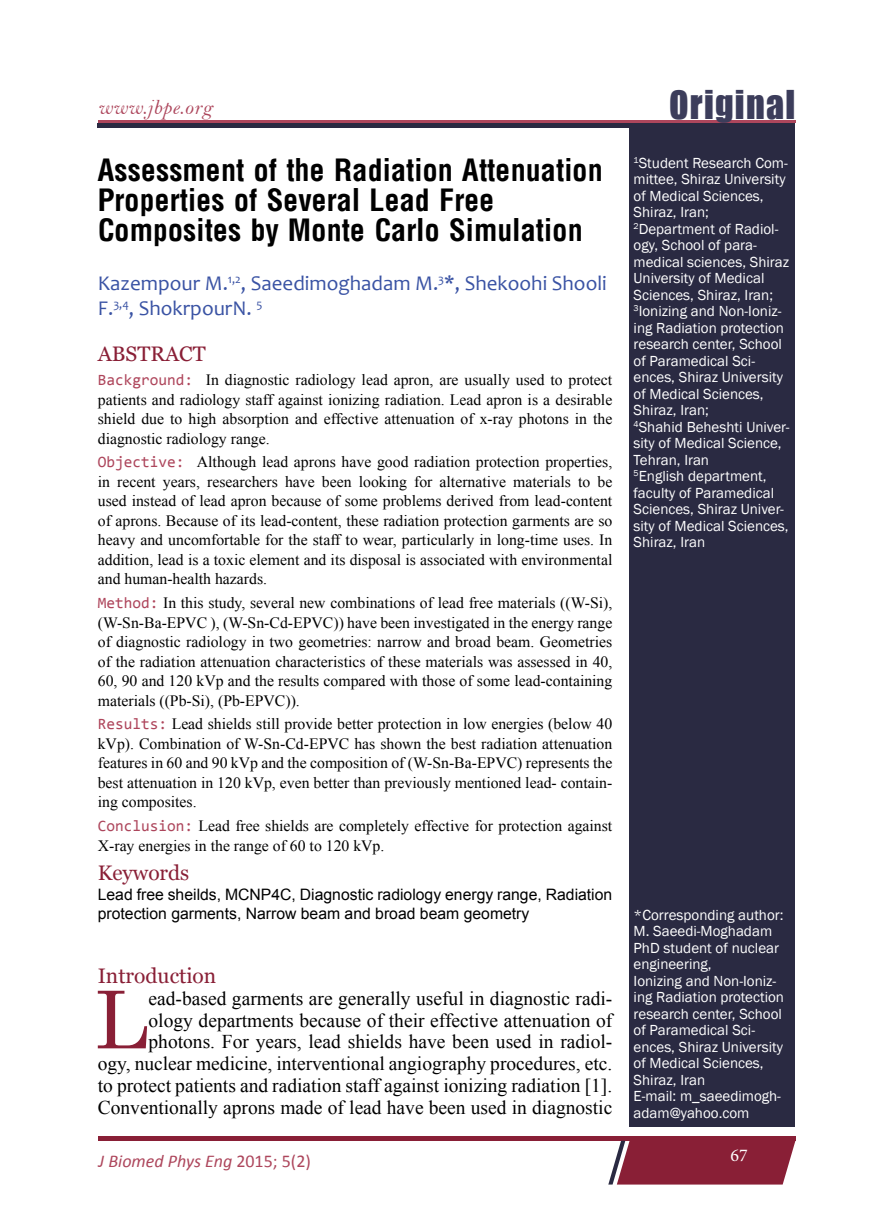
<style>
.page{position:relative;width:893px;height:1212px;background:#fff}
.page>*{position:absolute;margin:0;border:0;box-sizing:border-box;transform-origin:0 0}
.t1{font:79.8px "Century Schoolbook";color:#891f36}
.t2{font:40.5px "Billboard";letter-spacing:.03em;color:#3c3d5b}
.t3{font:700 30px/30px "Arena Condensed";color:#000}
.t4{font:21px/25.2px "Candara";color:#3a53a4}
.t5{font:21px "Georgia";color:#891f36}
.t6{font:21px "Bell MT Italic";letter-spacing:.03em;color:#ad465c}
.t7{font:19.5px/21.8px "Times New Roman";color:#000;text-align:right}
.t8{font:italic 18px "Calibri";color:#ad465c}
.t9{font:18px "Minion Pro";color:#fff}
.t10{font:15.75px/19.5px "Times New Roman";color:#000;text-align:justify}
.t11{font:15.75px/19.5px "Arial";color:#000}
.t12{font:15px/16.5px "Franklin Gothic";color:#fff}
.s1{font-family:"Consolas";color:#ae455b}
.s2{font-family:"Consolas";color:#ad465c}
.s3{font-style:normal}
</style>
<div class="page">
<div style="left:98px;top:1136px;width:697px;height:5px;background:#891f36"></div>
<svg style="left:608px;top:1141px;width:187px;height:43px;background:#913348"></svg>
<hr style="left:98px;top:120px;width:698px;height:2px;background:#ad465c">
<div style="left:629px;top:126px;width:166px;height:1001px;background:#2a2a42"></div>
<div style="left:98px;top:123px;width:697px;height:5px;background:#2a2a42"></div>
<h3 class="t6" style="left:98px;top:94px;width:116px">www.jbpe.org</h3>
<h3 class="t3" style="left:98px;top:155px;width:507px">Assessment of the Radiation Attenuation<br>Properties of Several Lead Free<br>Composites by Monte Carlo Simulation</h3>
<h3 class="t4" style="left:98px;top:270px;width:510px">Kazempour M.<sup>1,2</sup>, Saeedimoghadam M.<sup>3</sup>*, Shekoohi Shooli<br>F.<sup>3,4</sup>, ShokrpourN. <sup>5</sup></h3>
<h3 class="t5" style="left:98px;top:341px;width:109px">ABSTRACT</h3>
<p class="t10" style="left:98px;top:370px;width:516px"><span class="s1">Background:</span> In diagnostic radiology lead apron, are usually used to protect patients and radiology staff against ionizing radiation. Lead apron is a desirable shield due to high absorption and effective attenuation of x-ray photons in the diagnostic radiology range.</p>
<p class="t10" style="left:98px;top:452px;width:516px"><span class="s2">Objective</span><span class="s1">:</span> Although lead aprons have good radiation protection properties, in recent years, researchers have been looking for alternative materials to be used instead of lead apron because of some problems derived from lead-content of aprons. Because of its lead-content, these radiation protection garments are so heavy and uncomfortable for the staff to wear, particularly in long-time uses. In addition, lead is a toxic element and its disposal is associated with environmental and human-health hazards.</p>
<p class="t10" style="left:98px;top:593px;width:516px"><span class="s1">Method:</span> In this study, several new combinations of lead free materials ((W-Si), (W-Sn-Ba-EPVC ), (W-Sn-Cd-EPVC)) have been investigated in the energy range of diagnostic radiology in two geometries: narrow and broad beam. Geometries of the radiation attenuation characteristics of these materials was assessed in 40, 60, 90 and 120 kVp and the results compared with those of some lead-containing materials ((Pb-Si), (Pb-EPVC)).</p>
<p class="t10" style="left:98px;top:714px;width:516px"><span class="s1">Results:</span> Lead shields still provide better protection in low energies (below 40 kVp). Combination of W-Sn-Cd-EPVC has shown the best radiation attenuation features in 60 and 90 kVp and the composition of (W-Sn-Ba-EPVC) represents the best attenuation in 120 kVp, even better than previously mentioned lead- contain&shy;ing composites.</p>
<p class="t10" style="left:98px;top:816px;width:516px"><span class="s2">Conclusion:</span> Lead free shields are completely effective for protection against<br>X-ray energies in the range of 60 to 120 kVp.</p>
<h3 class="t5" style="left:98px;top:860px;width:93px">Keywords</h3>
<p class="t11" style="left:98px;top:884px;width:516px">Lead free sheilds, MCNP4C, Diagnostic radiology energy range, Radiation protection garments, Narrow beam and broad beam geometry</p>
<h3 class="t5" style="left:98px;top:963px;width:120px">Introduction</h3>
<h1 class="t1" style="left:95px;top:970px;width:55px">L</h1>
<p class="t7" style="left:98px;top:987px;width:516px">ead-based garments are generally useful in diagnostic radi-<br>ology departments because of their effective attenuation of photons. For years, lead shields have been used in radiol-<br>ogy, nuclear medicine, interventional angiography procedures, etc. to protect patients and radiation staff against ionizing radiation [1].<br>Conventionally aprons made of lead have been used in diagnostic</p>
<p class="t8" style="left:99px;top:1148px;width:214px">J Biomed Phys Eng <span class="s3">2015; 5(2)</span></p>
<h2 class="t2" style="left:669px;top:83px;width:128px">Original</h2>
<p class="t12" style="left:634px;top:155px;width:157px"><sup>1</sup>Student Research Com&shy;mittee, Shiraz University of Medical Sciences,<br>Shiraz, Iran;<br><sup>2</sup>Department of Radiol&shy;ogy, School of para&shy;medical sciences, Shiraz<br>University of Medical<br>Sciences, Shiraz, Iran;<br><sup>3</sup>Ionizing and Non-Ioniz&shy;ing Radiation protection research center, School of Paramedical Sci&shy;ences, Shiraz University of Medical Sciences,<br>Shiraz, Iran;<br><sup>4</sup>Shahid Beheshti Univer&shy;sity of Medical Science,<br>Tehran, Iran<br><sup>5</sup>English department, faculty of Paramedical<br>Sciences, Shiraz Univer&shy;sity of Medical Sciences,<br>Shiraz, Iran</p>
<p class="t12" style="left:634px;top:907px;width:152px">*Corresponding author:<br>M. Saeedi-Moghadam<br>PhD student of nuclear engineering,<br>Ionizing and Non-Ioniz&shy;ing Radiation protection research center, School of Paramedical Sci&shy;ences, Shiraz University of Medical Sciences,<br>Shiraz, Iran<br>E-mail: m_saeedimogh&shy;adam@yahoo.com</p>
<p class="t9" style="left:730px;top:1143px;width:19px">67</p>
</div>
